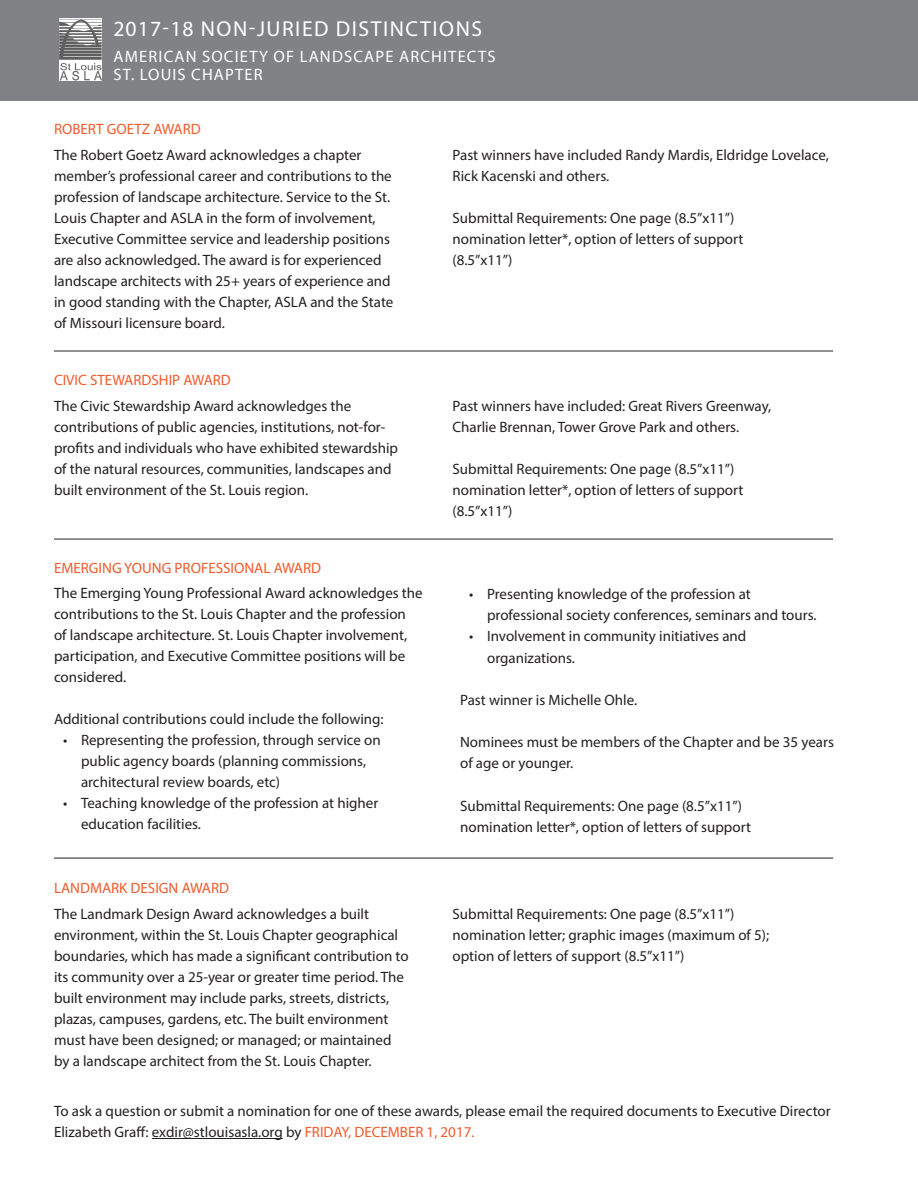
<style>
.page{position:relative;width:918px;height:1188px;background:#fff}
.page>*{position:absolute;margin:0;border:0;box-sizing:border-box;transform-origin:0 0}
.t1{font:21.75px "Myriad Pro";letter-spacing:.07em;color:#fff}
.t2{font:16.5px "Myriad Pro";letter-spacing:.07em;color:#fff}
.t3{font:15px/21px "Myriad Pro";color:#231f20}
.t4{font:15px "Myriad Pro";color:#f15a2b}
.s1{color:#f15a2b}
</style>
<div class="page">
<div style="left:0;top:0;width:918px;height:101px;background:#808285"></div>
<img style="left:59px;top:18px;width:43px;height:63px">
<hr style="left:152px;top:1138px;width:131px;height:1px;background:#231f20">
<hr style="left:54px;top:351px;width:779px;height:1px;background:#231f20">
<hr style="left:54px;top:539px;width:779px;height:1px;background:#231f20">
<hr style="left:54px;top:858px;width:779px;height:1px;background:#231f20">
<p class="t1" style="left:113px;top:15px;width:370px">2017-18 NON-JURIED DISTINCTIONS</p>
<p class="t2" style="left:114px;top:46px;width:384px">AMERICAN SOCIETY OF LANDSCAPE ARCHITECTS</p>
<p class="t2" style="left:114px;top:64px;width:151px">ST. LOUIS CHAPTER</p>
<p class="t4" style="left:54px;top:120px;width:148px">ROBERT GOETZ AWARD</p>
<p class="t3" style="left:54px;top:145px;width:341px">The Robert Goetz Award acknowledges a chapter member’s professional career and contributions to the profession of landscape architecture. Service to the St.<br>Louis Chapter and ASLA in the form of involvement, Executive Committee service and leadership positions are also acknowledged. The award is for experienced landscape architects with 25+ years of experience and in good standing with the Chapter, ASLA and the State of Missouri licensure board.</p>
<p class="t3" style="left:453px;top:144px;width:378px">Past winners have included Randy Mardis, Eldridge Lovelace,<br>Rick Kacenski and others.</p>
<p class="t3" style="left:453px;top:207px;width:292px">Submittal Requirements: One page (8.5”x11”) nomination letter*, option of letters of support (8.5”x11”)</p>
<p class="t4" style="left:54px;top:371px;width:178px">CIVIC STEWARDSHIP AWARD</p>
<p class="t3" style="left:54px;top:396px;width:346px">The Civic Stewardship Award acknowledges the contributions of public agencies, institutions, not-for&shy;profits and individuals who have exhibited stewardship of the natural resources, communities, landscapes and built environment of the St. Louis region.</p>
<p class="t3" style="left:453px;top:396px;width:320px">Past winners have included: Great Rivers Greenway,<br>Charlie Brennan, Tower Grove Park and others.</p>
<p class="t3" style="left:453px;top:459px;width:292px">Submittal Requirements: One page (8.5”x11”) nomination letter*, option of letters of support (8.5”x11”)</p>
<p class="t4" style="left:54px;top:558px;width:269px">EMERGING YOUNG PROFESSIONAL AWARD</p>
<p class="t3" style="left:54px;top:583px;width:370px">The Emerging Young Professional Award acknowledges the contributions to the St. Louis Chapter and the profession<br>of landscape architecture. St. Louis Chapter involvement, participation, and Executive Committee positions will be considered.</p>
<p class="t3" style="left:54px;top:709px;width:331px">Additional contributions could include the following:</p>
<p class="t3" style="left:81px;top:730px;width:301px;text-indent:-18px">• Representing the profession, through service on public agency boards (planning commissions, architectural review boards, etc)</p>
<p class="t3" style="left:81px;top:793px;width:299px;text-indent:-18px">• Teaching knowledge of the profession at higher education facilities.</p>
<p class="t4" style="left:54px;top:879px;width:177px">LANDMARK DESIGN AWARD</p>
<p class="t3" style="left:487px;top:583px;width:331px;text-indent:-18px">• Presenting knowledge of the profession at professional society conferences, seminars and tours.</p>
<p class="t3" style="left:487px;top:625px;width:261px;line-height:21.6px;text-indent:-18px">• Involvement in community initiatives and organizations.</p>
<p class="t3" style="left:460px;top:689px;width:179px">Past winner is Michelle Ohle.</p>
<p class="t3" style="left:460px;top:730px;width:375px;line-height:21.6px">Nominees must be members of the Chapter and be 35 years of age or younger.</p>
<p class="t3" style="left:460px;top:795px;width:292px">Submittal Requirements: One page (8.5”x11”) nomination letter*, option of letters of support</p>
<p class="t3" style="left:54px;top:903px;width:356px">The Landmark Design Award acknowledges a built environment, within the St. Louis Chapter geographical boundaries, which has made a significant contribution to its community over a 25-year or greater time period. The built environment may include parks, streets, districts, plazas, campuses, gardens, etc. The built environment must have been designed; or managed; or maintained by a landscape architect from the St. Louis Chapter.</p>
<p class="t3" style="left:453px;top:903px;width:318px">Submittal Requirements: One page (8.5”x11”) nomination letter; graphic images (maximum of 5); option of letters of support (8.5”x11”)</p>
<p class="t3" style="left:54px;top:1100px;width:778px">To ask a question or submit a nomination for one of these awards, please email the required documents to Executive Director<br>Elizabeth Graff: exdir@stlouisasla.org by <span class="s1">FRIDAY, DECEMBER 1, 2017.</span></p>
</div>
